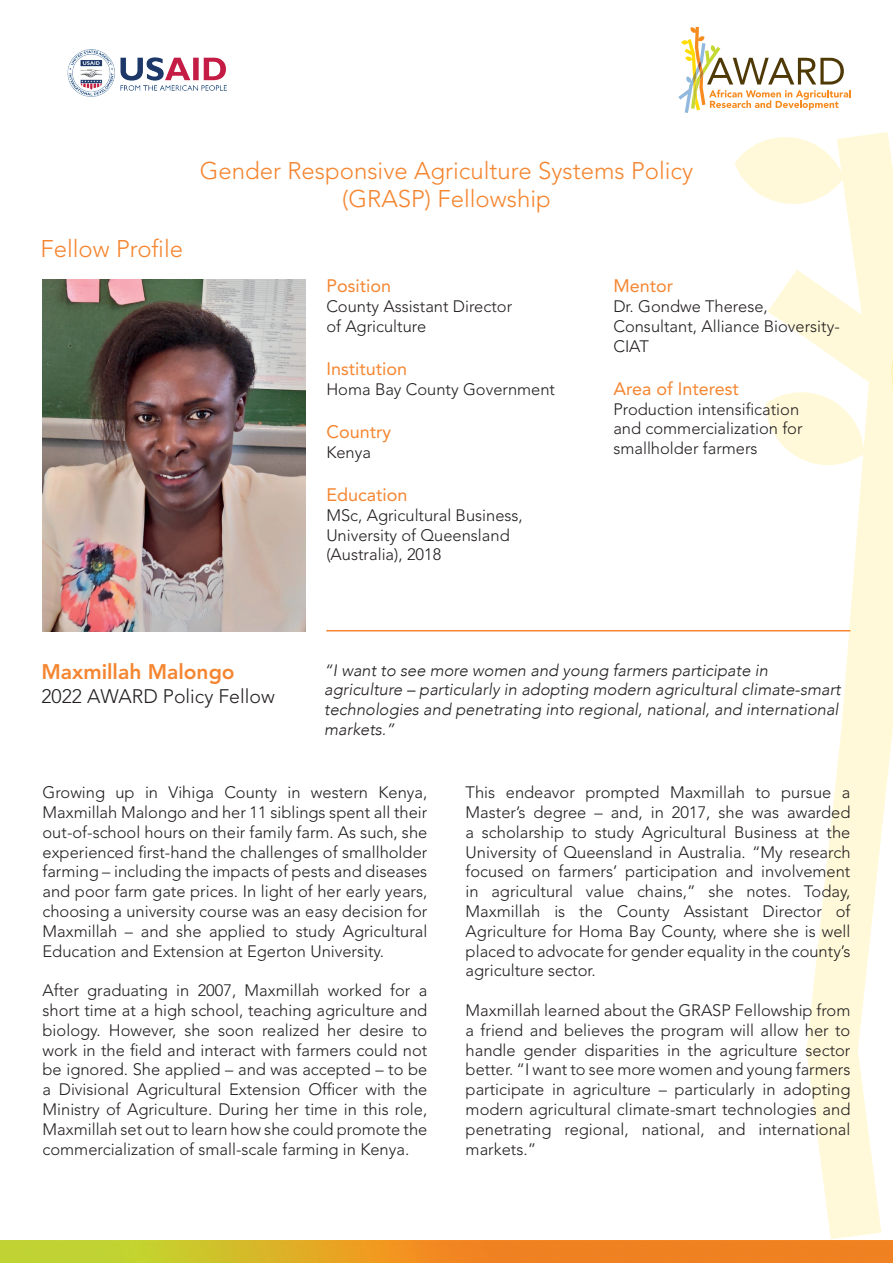
<style>
.page{position:relative;width:893px;height:1263px;background:#fff}
.page>*{position:absolute;margin:0;border:0;box-sizing:border-box;transform-origin:0 0}
.t1{font:300 24px/28.8px "Avenir LT Std";color:#f58631;text-align:center}
.t2{font:800 21px "Avenir LT Std";color:#f58631}
.t3{font:300 19.5px "Avenir LT Std";color:#231f20}
.t4{font:18px "Avenir LT Std";color:#f58631}
.t5{font:300 16.5px/19.8px "Avenir LT Std";color:#231f20}
.t6{font:italic 300 16.5px/19.8px "Avenir";color:#231f20}
</style>
<div class="page">
<svg style="left:734px;top:132px;width:157px;height:1107px"></svg>
<svg style="left:891px;top:158px;width:2px;height:585px"></svg>
<img style="left:0;top:1241px;width:893px;height:21px">
<img style="left:67px;top:49px;width:160px;height:48px">
<img style="left:43px;top:279px;width:263px;height:352px">
<hr style="left:326px;top:630px;width:524px;height:1px;background:#f58631">
<svg style="left:678px;top:27px;width:173px;height:86px"></svg>
<h1 class="t1" style="left:40px;top:235px;width:144px">Fellow Profile</h1>
<h1 class="t1" style="left:200px;top:156px;width:495px">Gender Responsive Agriculture Systems Policy (GRASP) Fellowship</h1>
<p class="t4" style="left:326px;top:275px;width:66px">Position</p>
<p class="t5" style="left:326px;top:296px;width:187px">County Assistant Director of Agriculture</p>
<p class="t4" style="left:326px;top:358px;width:82px">Institution</p>
<p class="t5" style="left:326px;top:379px;width:230px">Homa Bay County Government</p>
<p class="t4" style="left:326px;top:421px;width:66px">Country</p>
<p class="t5" style="left:326px;top:442px;width:46px">Kenya</p>
<p class="t4" style="left:326px;top:484px;width:83px">Education</p>
<p class="t5" style="left:326px;top:505px;width:198px">MSc, Agricultural Business,<br>University of Queensland (Australia), 2018</p>
<p class="t4" style="left:613px;top:275px;width:61px">Mentor</p>
<p class="t5" style="left:613px;top:296px;width:228px">Dr. Gondwe Therese,<br>Consultant, Alliance Bioversity-<br>CIAT</p>
<p class="t4" style="left:613px;top:378px;width:127px">Area of Interest</p>
<p class="t5" style="left:613px;top:399px;width:191px">Production intensification and commercialization for smallholder farmers</p>
<p class="t2" style="left:41px;top:659px;width:195px">Maxmillah Malongo</p>
<p class="t3" style="left:41px;top:684px;width:235px">2022 AWARD Policy Fellow</p>
<p class="t6" style="left:324px;top:660px;width:518px">“I want to see more women and young farmers participate in agriculture – particularly in adopting modern agricultural climate-smart technologies and penetrating into regional, national, and international markets.”</p>
<p class="t5" style="left:43px;top:782px;width:386px;text-align:justify">Growing up in Vihiga County in western Kenya, Maxmillah Malongo and her 11 siblings spent all their out-of-school hours on their family farm. As such, she experienced first-hand the challenges of smallholder farming – including the impacts of pests and diseases and poor farm gate prices. In light of her early years, choosing a university course was an easy decision for Maxmillah – and she applied to study Agricultural Education and Extension at Egerton University.</p>
<p class="t5" style="left:43px;top:980px;width:386px;text-align:justify">After graduating in 2007, Maxmillah worked for a short time at a high school, teaching agriculture and biology. However, she soon realized her desire to work in the field and interact with farmers could not be ignored. She applied – and was accepted – to be a Divisional Agricultural Extension Officer with the Ministry of Agriculture. During her time in this role, Maxmillah set out to learn how she could promote the commercialization of small-scale farming in Kenya.</p>
<p class="t5" style="left:466px;top:782px;width:386px;text-align:justify">This endeavor prompted Maxmillah to pursue a Master’s degree – and, in 2017, she was awarded a scholarship to study Agricultural Business at the University of Queensland in Australia. “My research focused on farmers’ participation and involvement in agricultural value chains,” she notes. Today, Maxmillah is the County Assistant Director of Agriculture for Homa Bay County, where she is well placed to advocate for gender equality in the county’s agriculture sector.</p>
<p class="t5" style="left:466px;top:1000px;width:386px;text-align:justify">Maxmillah learned about the GRASP Fellowship from a friend and believes the program will allow her to handle gender disparities in the agriculture sector better. “I want to see more women and young farmers participate in agriculture – particularly in adopting modern agricultural climate-smart technologies and penetrating regional, national, and international markets.”</p>
</div>
